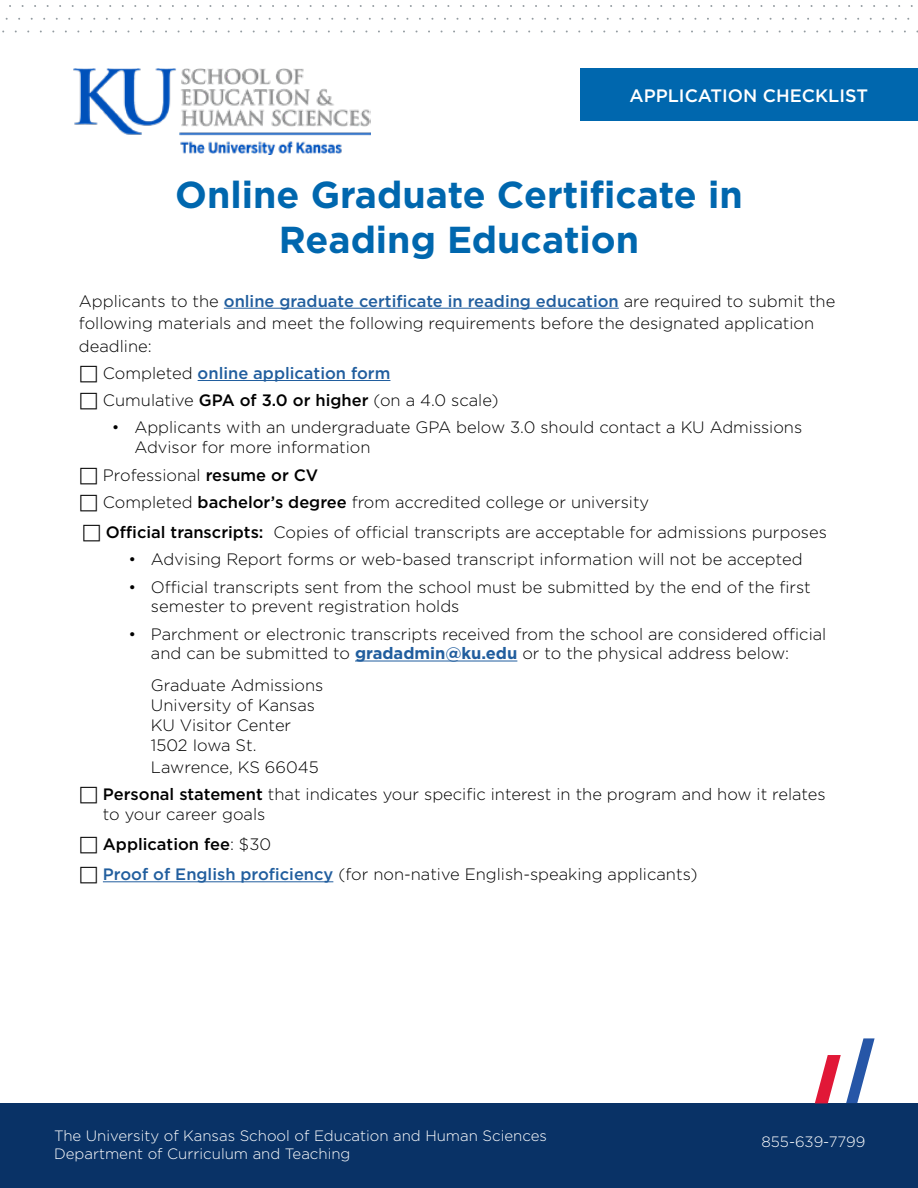
<style>
.page{position:relative;width:918px;height:1188px;background:#fff}
.page>*{position:absolute;margin:0;border:0;box-sizing:border-box;transform-origin:0 0}
.t1{font:700 37.5px/45px "Gotham";color:#0067ae;text-align:center}
.t2{font:500 18px "Gotham";color:#fff}
.t3{font:300 16.5px/19.8px "Gotham";color:#000}
.t4{font:300 15px/18px "Gotham";color:#fff}
.s1{font-weight:500;color:#215e9e}
.s2{font-weight:500}
.s3{font-weight:700;color:#215e9e}
</style>
<div class="page">
<div style="left:580px;top:68px;width:338px;height:53px;background:#0067ae"></div>
<div style="left:0;top:1103px;width:918px;height:85px;background:#093266"></div>
<svg style="left:5px;top:5px;width:633px;height:15px"></svg>
<svg style="left:644px;top:5px;width:269px;height:15px"></svg>
<svg style="left:815px;top:1038px;width:60px;height:65px"></svg>
<img style="left:74px;top:68px;width:296px;height:86px">
<hr style="left:224px;top:308px;width:395px;height:1px;background:#215e9e">
<hr style="left:198px;top:380px;width:192px;height:1px;background:#215e9e">
<hr style="left:355px;top:661px;width:162px;height:1px;background:#215e9e">
<hr style="left:103px;top:881px;width:230px;height:1px;background:#215e9e">
<p class="t2" style="left:630px;top:84px;width:240px">APPLICATION CHECKLIST</p>
<h1 class="t1" style="left:175px;top:172px;width:569px">Online Graduate Certificate in<br>Reading Education</h1>
<p class="t3" style="left:79px;top:289px;width:758px;line-height:22.5px">Applicants to the <span class="s1">online graduate certificate in reading education</span> are required to submit the following materials and meet the following requirements before the designated application deadline:</p>
<p class="t3" style="left:103px;top:359px;width:397px;line-height:27.3px">Completed <span class="s1">online application form<br></span>Cumulative <span class="s2">GPA of 3.0 or higher</span> (on a 4.0 scale)</p>
<p class="t3" style="left:134px;top:417px;width:669px;text-indent:-23px">• Applicants with an undergraduate GPA below 3.0 should contact a KU Admissions<br>Advisor for more information</p>
<p class="t3" style="left:103px;top:461px;width:548px;line-height:27.3px">Professional <span class="s2">resume or CV<br></span>Completed <span class="s2">bachelor’s degree</span> from accredited college or university</p>
<p class="t3" style="left:106px;top:522px;width:723px"><span class="s2">Official transcripts:</span> Copies of official transcripts are acceptable for admissions purposes</p>
<p class="t3" style="left:128px;top:549px;width:676px">• Advising Report forms or web-based transcript information will not be accepted</p>
<p class="t3" style="left:151px;top:576px;width:661px;text-indent:-23px">• Official transcripts sent from the school must be submitted by the end of the first semester to prevent registration holds</p>
<p class="t3" style="left:151px;top:623px;width:677px;text-indent:-23px">• Parchment or electronic transcripts received from the school are considered official and can be submitted to <span class="s3">gradadmin@ku.edu</span> or to the physical address below:</p>
<p class="t3" style="left:151px;top:675px;width:174px">Graduate Admissions<br>University of Kansas<br>KU Visitor Center<br>1502 Iowa St.</p>
<p class="t3" style="left:103px;top:753px;width:724px;line-height:27.3px;text-indent:48px">Lawrence, KS 66045<br><span class="s2">Personal statement</span> that indicates your specific interest in the program and how it relates</p>
<p class="t3" style="left:103px;top:799px;width:596px;line-height:30px">to your career goals<br><span class="s2">Application fee</span>: $30<br><span class="s1">Proof of English proficiency</span> (for non-native English-speaking applicants)</p>
<p class="t4" style="left:54px;top:1127px;width:494px">The University of Kansas School of Education and Human Sciences<br>Department of Curriculum and Teaching</p>
<p class="t4" style="left:761px;top:1133px;width:106px">855-639-7799</p>
</div>
